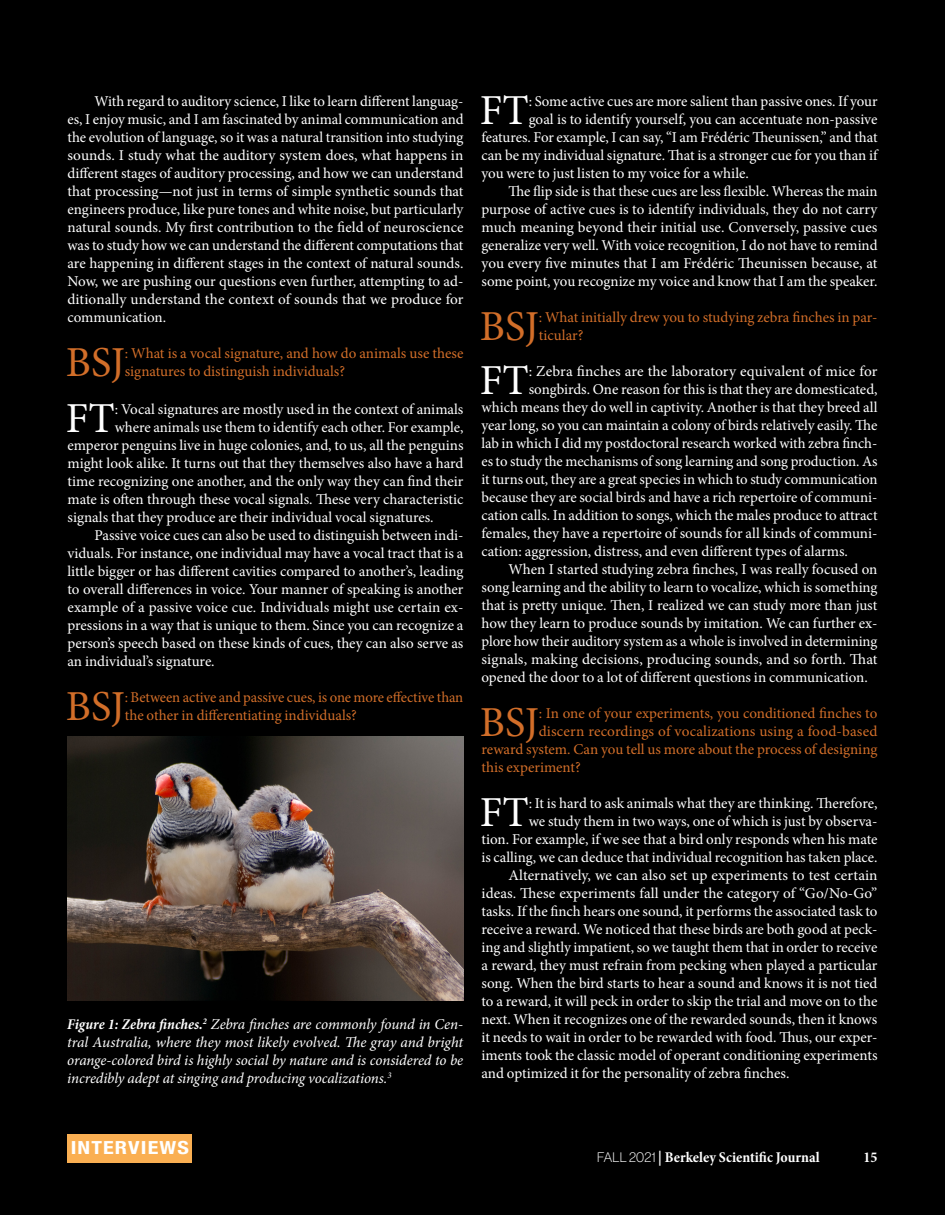
<style>
.page{position:relative;width:945px;height:1215px;background:#000}
.page>*{position:absolute;margin:0;border:0;box-sizing:border-box;transform-origin:0 0}
.t1{font:42.75px "Minion Pro";letter-spacing:-.005em;color:#d26e29}
.t2{font:42.75px "Minion Pro";color:#fff}
.t3{font:700 condensed 18px "Helvetica Neue";letter-spacing:.05em;color:#fff;scale:1.23 1}
.t4{font:15px/18px "Minion Pro";color:#fff;text-align:justify}
.t5{font:15px/18px "Minion Pro";color:#d26e29}
.t6{font:italic 15px/18px "Minion Pro";letter-spacing:-.01em;color:#fff;text-align:justify}
.t7{font:700 condensed 15px "Minion Pro";color:#fff}
.s1{font-weight:700;font-stretch:condensed}
.s2{font-family:"N Haas Grotesk DS Pro 35 X Lt";font-weight:400;font-stretch:normal;font-size:13.5px}
</style>
<div class="page">
<img style="left:68px;top:737px;width:396px;height:264px">
<div style="left:68px;top:1134px;width:124px;height:28px;background:#faaf52"></div>
<p class="t4" style="left:68px;top:92px;width:398px;text-indent:27px">With regard to auditory science, I like to learn different languag&shy;es, I enjoy music, and I am fascinated by animal communication and the evolution of language, so it was a natural transition into studying sounds. I study what the auditory system does, what happens in different stages of auditory processing, and how we can understand that processing—not just in terms of simple synthetic sounds that engineers produce, like pure tones and white noise, but particularly natural sounds. My first contribution to the field of neuroscience was to study how we can understand the different computations that are happening in different stages in the context of natural sounds.<br>Now, we are pushing our questions even further, attempting to ad&shy;ditionally understand the context of sounds that we produce for communication.</p>
<h1 class="t1" style="left:66px;top:334px;width:60px">BSJ</h1>
<p class="t5" style="left:125px;top:344px;width:340px">: What is a vocal signature, and how do animals use these signatures to distinguish individuals?</p>
<h1 class="t2" style="left:66px;top:390px;width:50px">FT</h1>
<p class="t4" style="left:115px;top:400px;width:350px">: Vocal signatures are mostly used in the context of animals</p>
<p class="t4" style="left:115px;top:418px;width:350px">where animals use them to identify each other. For example,</p>
<p class="t4" style="left:68px;top:436px;width:398px">emperor penguins live in huge colonies, and, to us, all the penguins</p>
<p class="t4" style="left:68px;top:454px;width:397px">might look alike. It turns out that they themselves also have a hard</p>
<p class="t4" style="left:68px;top:472px;width:398px">time recognizing one another, and the only way they can find their</p>
<p class="t4" style="left:68px;top:490px;width:397px">mate is often through these vocal signals. These very characteristic</p>
<p class="t4" style="left:68px;top:508px;width:368px">signals that they produce are their individual vocal signatures.</p>
<p class="t4" style="left:94px;top:526px;width:371px">Passive voice cues can also be used to distinguish between indi-</p>
<p class="t4" style="left:68px;top:544px;width:398px">viduals. For instance, one individual may have a vocal tract that is a</p>
<p class="t4" style="left:68px;top:562px;width:398px">little bigger or has different cavities compared to another’s, leading</p>
<p class="t4" style="left:68px;top:580px;width:398px">to overall differences in voice. Your manner of speaking is another</p>
<p class="t4" style="left:68px;top:598px;width:398px">example of a passive voice cue. Individuals might use certain ex-</p>
<p class="t4" style="left:68px;top:616px;width:397px">pressions in a way that is unique to them. Since you can recognize a</p>
<p class="t4" style="left:68px;top:634px;width:397px">person’s speech based on these kinds of cues, they can also serve as</p>
<p class="t4" style="left:68px;top:652px;width:149px">an individual’s signature.</p>
<h1 class="t1" style="left:66px;top:678px;width:60px">BSJ</h1>
<p class="t5" style="left:125px;top:688px;width:340px">: Between active and passive cues, is one more effective than the other in differentiating individuals?</p>
<p class="t6" style="left:67px;top:1015px;width:398px"><span class="s1">Figure 1: Zebra finches.</span><sup>2</sup> Zebra finches are commonly found in Cen&shy;tral Australia, where they most likely evolved. The gray and bright orange-colored bird is highly social by nature and is considered to be incredibly adept at singing and producing vocalizations.<sup>3</sup></p>
<h1 class="t2" style="left:480px;top:82px;width:50px">FT</h1>
<p class="t4" style="left:529px;top:92px;width:350px">: Some active cues are more salient than passive ones. If your</p>
<p class="t4" style="left:529px;top:110px;width:350px">goal is to identify yourself, you can accentuate non-passive</p>
<p class="t4" style="left:482px;top:128px;width:398px">features. For example, I can say, “I am Frédéric Theunissen,” and that</p>
<p class="t4" style="left:482px;top:146px;width:397px">can be my individual signature. That is a stronger cue for you than if</p>
<p class="t4" style="left:482px;top:164px;width:269px">you were to just listen to my voice for a while.</p>
<p class="t4" style="left:508px;top:182px;width:370px">The flip side is that these cues are less flexible. Whereas the main</p>
<p class="t4" style="left:482px;top:200px;width:398px">purpose of active cues is to identify individuals, they do not carry</p>
<p class="t4" style="left:482px;top:218px;width:398px">much meaning beyond their initial use. Conversely, passive cues</p>
<p class="t4" style="left:482px;top:236px;width:398px">generalize very well. With voice recognition, I do not have to remind</p>
<p class="t4" style="left:482px;top:254px;width:398px">you every five minutes that I am Frédéric Theunissen because, at</p>
<p class="t4" style="left:482px;top:272px;width:398px">some point, you recognize my voice and know that I am the speaker.</p>
<h1 class="t1" style="left:480px;top:298px;width:60px">BSJ</h1>
<p class="t5" style="left:539px;top:308px;width:340px">: What initially drew you to studying zebra finches in par&shy;ticular?</p>
<h1 class="t2" style="left:480px;top:352px;width:50px">FT</h1>
<p class="t4" style="left:529px;top:362px;width:350px">: Zebra finches are the laboratory equivalent of mice for</p>
<p class="t4" style="left:529px;top:380px;width:350px">songbirds. One reason for this is that they are domesticated,</p>
<p class="t4" style="left:482px;top:398px;width:398px">which means they do well in captivity. Another is that they breed all</p>
<p class="t4" style="left:482px;top:416px;width:398px">year long, so you can maintain a colony of birds relatively easily. The</p>
<p class="t4" style="left:482px;top:434px;width:398px">lab in which I did my postdoctoral research worked with zebra finch-</p>
<p class="t4" style="left:482px;top:452px;width:397px">es to study the mechanisms of song learning and song production. As</p>
<p class="t4" style="left:482px;top:470px;width:398px">it turns out, they are a great species in which to study communication</p>
<p class="t4" style="left:482px;top:488px;width:398px">because they are social birds and have a rich repertoire of communi-</p>
<p class="t4" style="left:482px;top:506px;width:398px">cation calls. In addition to songs, which the males produce to attract</p>
<p class="t4" style="left:482px;top:524px;width:398px">females, they have a repertoire of sounds for all kinds of communi-</p>
<p class="t4" style="left:482px;top:542px;width:368px">cation: aggression, distress, and even different types of alarms.</p>
<p class="t4" style="left:508px;top:560px;width:370px">When I started studying zebra finches, I was really focused on</p>
<p class="t4" style="left:482px;top:578px;width:398px">song learning and the ability to learn to vocalize, which is something</p>
<p class="t4" style="left:482px;top:596px;width:397px">that is pretty unique. Then, I realized we can study more than just</p>
<p class="t4" style="left:482px;top:614px;width:398px">how they learn to produce sounds by imitation. We can further ex-</p>
<p class="t4" style="left:482px;top:632px;width:397px">plore how their auditory system as a whole is involved in determining</p>
<p class="t4" style="left:482px;top:650px;width:398px">signals, making decisions, producing sounds, and so forth. That</p>
<p class="t4" style="left:482px;top:668px;width:388px">opened the door to a lot of different questions in communication.</p>
<h1 class="t1" style="left:480px;top:694px;width:60px">BSJ</h1>
<p class="t5" style="left:539px;top:704px;width:340px">: In one of your experiments, you conditioned finches to</p>
<p class="t5" style="left:539px;top:722px;width:340px">discern recordings of vocalizations using a food-based</p>
<p class="t5" style="left:482px;top:740px;width:397px">reward system. Can you tell us more about the process of designing</p>
<p class="t5" style="left:482px;top:758px;width:101px">this experiment?</p>
<h1 class="t2" style="left:480px;top:784px;width:50px">FT</h1>
<p class="t4" style="left:529px;top:794px;width:350px">: It is hard to ask animals what they are thinking. Therefore,</p>
<p class="t4" style="left:529px;top:812px;width:350px">we study them in two ways, one of which is just by observa-</p>
<p class="t4" style="left:482px;top:830px;width:398px">tion. For example, if we see that a bird only responds when his mate</p>
<p class="t4" style="left:482px;top:848px;width:397px">is calling, we can deduce that individual recognition has taken place.</p>
<p class="t4" style="left:508px;top:866px;width:371px">Alternatively, we can also set up experiments to test certain</p>
<p class="t4" style="left:482px;top:884px;width:397px">ideas. These experiments fall under the category of “Go/No-Go”</p>
<p class="t4" style="left:482px;top:902px;width:398px">tasks. If the finch hears one sound, it performs the associated task to</p>
<p class="t4" style="left:482px;top:920px;width:398px">receive a reward. We noticed that these birds are both good at peck-</p>
<p class="t4" style="left:482px;top:938px;width:397px">ing and slightly impatient, so we taught them that in order to receive</p>
<p class="t4" style="left:482px;top:956px;width:397px">a reward, they must refrain from pecking when played a particular</p>
<p class="t4" style="left:482px;top:974px;width:398px">song. When the bird starts to hear a sound and knows it is not tied</p>
<p class="t4" style="left:482px;top:992px;width:398px">to a reward, it will peck in order to skip the trial and move on to the</p>
<p class="t4" style="left:482px;top:1010px;width:397px">next. When it recognizes one of the rewarded sounds, then it knows</p>
<p class="t4" style="left:482px;top:1028px;width:397px">it needs to wait in order to be rewarded with food. Thus, our exper-</p>
<p class="t4" style="left:482px;top:1046px;width:398px">iments took the classic model of operant conditioning experiments</p>
<p class="t4" style="left:482px;top:1064px;width:309px">and optimized it for the personality of zebra finches.</p>
<p class="t3" style="left:71px;top:1133px;width:98px">INTERVIEWS</p>
<p class="t7" style="left:597px;top:1147px;width:224px"><span class="s2">FALL 2021</span> | Berkeley Scientific Journal</p>
<p class="t7" style="left:864px;top:1147px;width:15px">15</p>
</div>
